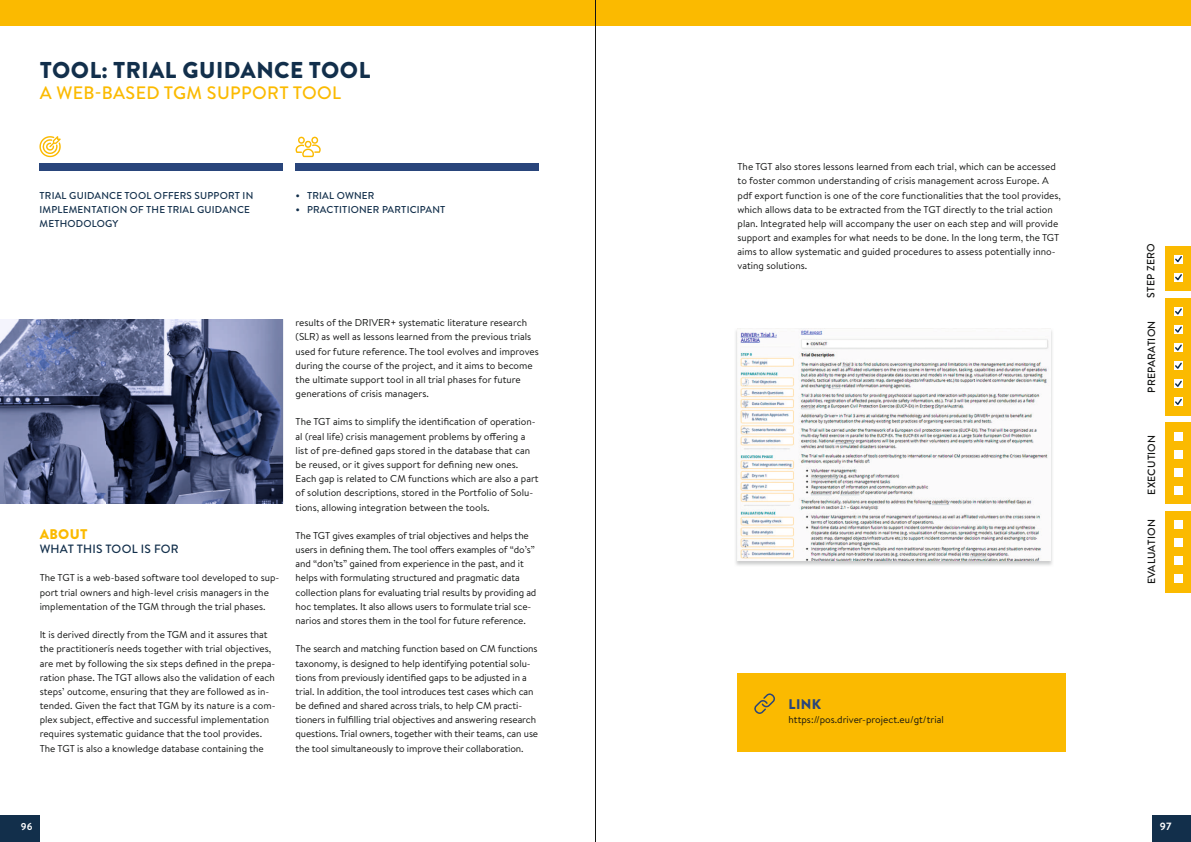
<style>
.page{position:relative;width:1191px;height:842px;background:#fff}
.page>*{position:absolute;margin:0;border:0;box-sizing:border-box;transform-origin:0 0}
.t1{font:900 22.9px "Brandon Text";letter-spacing:.02em;color:#122f4b}
.t2{font:500 18px "Brandon Text";letter-spacing:.02em;color:#fbba00}
.t3{font:900 14px "Brandon Text";letter-spacing:.02em;color:#fbba00}
.t4{font:900 14px "Brandon Text";color:#29457b}
.t5{font:500 12px "Brandon Text";letter-spacing:.02em;color:#122f4b}
.t6{font:500 10.5px "Brandon Text";letter-spacing:.02em;color:#131413}
.t7{font:700 10.5px "Brandon Text";color:#fff}
.t8{font:10px/14.2px "Brandon Text";color:#131413}
.t9{font:500 10px/14.2px "Brandon Text";letter-spacing:.02em;color:#122f4b}
.t10{font:700 10px "Brandon Text";color:#fff}
</style>
<div class="page">
<div style="left:0;top:0;width:1191px;height:25px;background:#fbba00"></div>
<div style="left:39px;top:163px;width:244px;height:7px;background:#29457b"></div>
<div style="left:296px;top:163px;width:243px;height:7px;background:#29457b"></div>
<div style="left:1165px;top:246px;width:26px;height:45px;background:#fbba00"></div>
<div style="left:1165px;top:298px;width:26px;height:117px;background:#fbba00"></div>
<div style="left:1165px;top:423px;width:26px;height:81px;background:#fbba00"></div>
<div style="left:1165px;top:511px;width:26px;height:81px;background:#fbba00"></div>
<div style="left:1174px;top:432px;width:8px;height:8px;background:#fff"></div>
<div style="left:1174px;top:520px;width:8px;height:9px;background:#fff"></div>
<div style="left:1174px;top:468px;width:8px;height:8px;background:#fff"></div>
<div style="left:1174px;top:556px;width:8px;height:9px;background:#fff"></div>
<div style="left:1174px;top:450px;width:8px;height:8px;background:#fff"></div>
<div style="left:1174px;top:538px;width:8px;height:9px;background:#fff"></div>
<div style="left:1174px;top:486px;width:8px;height:9px;background:#fff"></div>
<div style="left:1174px;top:575px;width:8px;height:8px;background:#fff"></div>
<svg style="left:1174px;top:255px;width:9px;height:9px"></svg>
<svg style="left:1174px;top:273px;width:9px;height:9px"></svg>
<svg style="left:1174px;top:343px;width:9px;height:9px"></svg>
<svg style="left:1174px;top:325px;width:9px;height:9px"></svg>
<svg style="left:1174px;top:307px;width:9px;height:9px"></svg>
<svg style="left:1174px;top:361px;width:9px;height:9px"></svg>
<svg style="left:1174px;top:379px;width:9px;height:9px"></svg>
<svg style="left:1174px;top:397px;width:9px;height:9px"></svg>
<div style="left:0;top:815px;width:40px;height:27px;background:#122f4b"></div>
<div style="left:1152px;top:815px;width:39px;height:27px;background:#122f4b"></div>
<svg style="left:39px;top:136px;width:22px;height:21px"></svg>
<svg style="left:295px;top:137px;width:26px;height:20px"></svg>
<div style="left:737px;top:674px;width:329px;height:78px;background:#fbba00"></div>
<img style="left:0;top:319px;width:283px;height:184px">
<img style="left:735px;top:330px;width:317px;height:236px">
<img style="left:737px;top:328px;width:313px;height:233px">
<svg style="left:754px;top:693px;width:21px;height:21px"></svg>
<hr style="left:595px;top:0;width:1px;height:842px;background:#131413">
<h1 class="t1" style="left:40px;top:54px;width:332px">TOOL: TRIAL GUIDANCE TOOL</h1>
<h2 class="t2" style="left:40px;top:81px;width:303px">A WEB-BASED TGM SUPPORT TOOL</h2>
<p class="t9" style="left:40px;top:188px;width:215px">TRIAL GUIDANCE TOOL OFFERS SUPPORT IN<br>IMPLEMENTATION OF THE TRIAL GUIDANCE<br>METHODOLOGY</p>
<p class="t9" style="left:307px;top:188px;width:140px">TRIAL OWNER<br>PRACTITIONER PARTICIPANT</p>
<h3 class="t3" style="left:40px;top:524px;width:49px">ABOUT</h3>
<p class="t5" style="left:40px;top:541px;width:141px">WHAT THIS TOOL IS FOR</p>
<p class="t8" style="left:40px;top:570px;width:241px">The TGT is a web-based software tool developed to sup&shy;port trial owners and high-level crisis managers in the implementation of the TGM through the trial phases.</p>
<p class="t8" style="left:40px;top:627px;width:237px">It is derived directly from the TGM and it assures that the practitionerís needs together with trial objectives, are met by following the six steps defined in the prepa&shy;ration phase. The TGT allows also the validation of each steps’ outcome, ensuring that they are followed as in&shy;tended. Given the fact that TGM by its nature is a com&shy;plex subject, effective and successful implementation requires systematic guidance that the tool provides.<br>The TGT is also a knowledge database containing the</p>
<p class="t8" style="left:296px;top:315px;width:245px">results of the DRIVER+ systematic literature research (SLR) as well as lessons learned from the previous trials used for future reference. The tool evolves and improves during the course of the project, and it aims to become the ultimate support tool in all trial phases for future generations of crisis managers.</p>
<p class="t8" style="left:296px;top:414px;width:245px">The TGT aims to simplify the identification of operation&shy;al (real life) crisis management problems by offering a list of pre-defined gaps stored in the database that can be reused, or it gives support for defining new ones.<br>Each gap is related to CM functions which are also a part of solution descriptions, stored in the Portfolio of Solu&shy;tions, allowing integration between the tools.</p>
<p class="t8" style="left:296px;top:528px;width:242px">The TGT gives examples of trial objectives and helps the users in defining them. The tool offers examples of “do’s” and “don’ts” gained from experience in the past, and it helps with formulating structured and pragmatic data collection plans for evaluating trial results by providing ad hoc templates. It also allows users to formulate trial sce&shy;narios and stores them in the tool for future reference.</p>
<p class="t8" style="left:296px;top:641px;width:244px">The search and matching function based on CM functions taxonomy, is designed to help identifying potential solu&shy;tions from previously identified gaps to be adjusted in a trial. In addition, the tool introduces test cases which can be defined and shared across trials, to help CM practi&shy;tioners in fulfilling trial objectives and answering research questions. Trial owners, together with their teams, can use the tool simultaneously to improve their collaboration.</p>
<p class="t8" style="left:737px;top:159px;width:325px">The TGT also stores lessons learned from each trial, which can be accessed to foster common understanding of crisis management across Europe. A pdf export function is one of the core functionalities that the tool provides, which allows data to be extracted from the TGT directly to the trial action plan. Integrated help will accompany the user on each step and will provide support and examples for what needs to be done. In the long term, the TGT aims to allow systematic and guided procedures to assess potentially inno&shy;vating solutions.</p>
<h3 class="t4" style="left:788px;top:694px;width:34px">LINK</h3>
<p class="t8" style="left:788px;top:712px;width:157px">https://pos.driver-project.eu/gt/trial</p>
<p class="t6" style="left:1143px;top:298px;width:56px;rotate:-90deg">STEP ZERO</p>
<p class="t6" style="left:1144px;top:393px;width:74px;rotate:-90deg">PREPARATION</p>
<p class="t6" style="left:1144px;top:495px;width:61px;rotate:-90deg">EXECUTION</p>
<p class="t6" style="left:1144px;top:584px;width:67px;rotate:-90deg">EVALUATION</p>
<p class="t10" style="left:21px;top:819px;width:13px">96</p>
<p class="t7" style="left:1159px;top:819px;width:13px">97</p>
</div>
